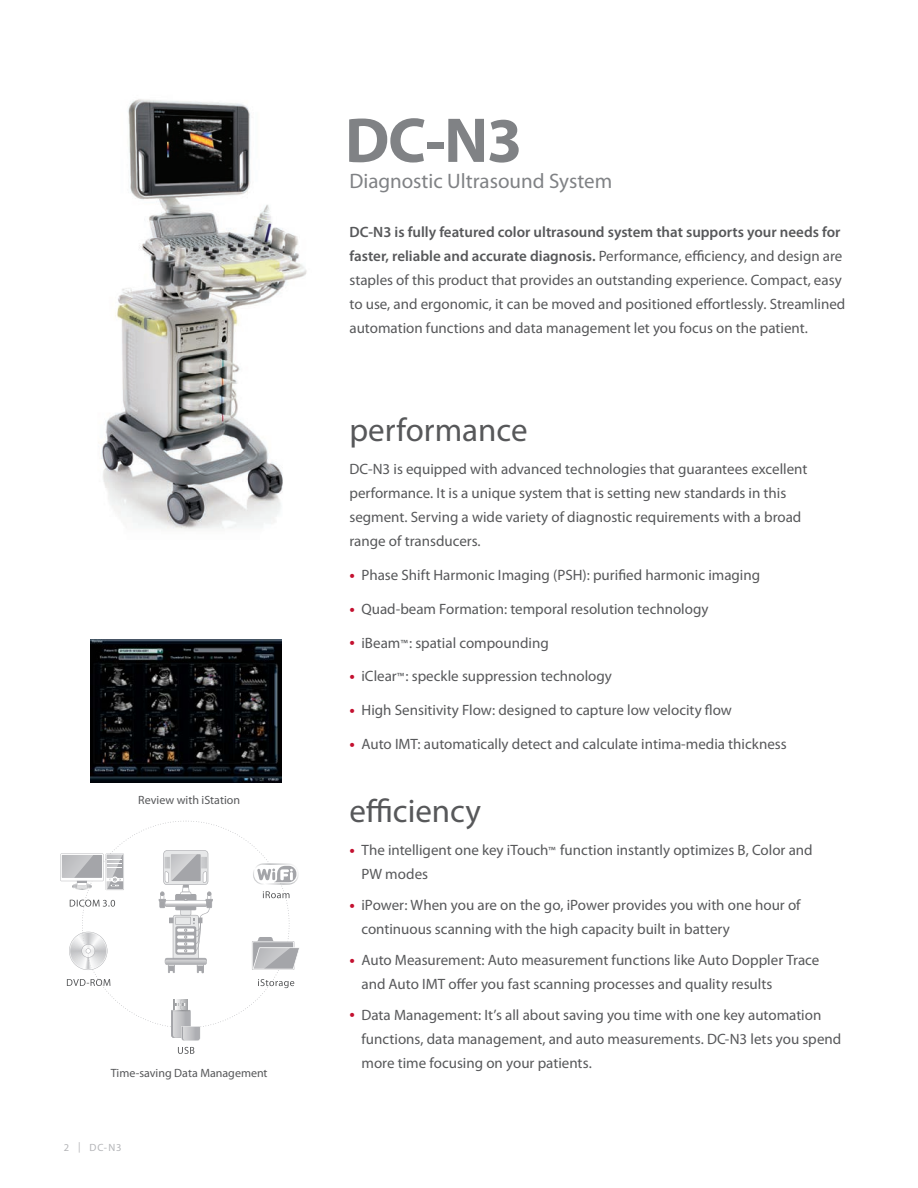
<style>
.page{position:relative;width:918px;height:1188px;background:#fff}
.page>*{position:absolute;margin:0;border:0;box-sizing:border-box;transform-origin:0 0}
.t1{font:700 63.9px "Myriad Pro";color:#808285}
.t2{font:33px "Myriad Pro";color:#57585a}
.t3{font:21px "Myriad Pro";color:#808285}
.t4{font:15px/24px "Myriad Pro";color:#57585a}
.t5{font:12px "Myriad Pro";color:#57585a}
.Head1{font:10.5px "Myriad Pro";color:#b4b5b8}
.s1{font-weight:600}
.s2{font-size:19.5px;color:#c3102f}
.s3{font-size:12px}
</style>
<div class="page">
<img style="left:101px;top:99px;width:206px;height:430px">
<svg style="left:178px;top:1047px;width:16px;height:7px"></svg>
<img style="left:90px;top:639px;width:191px;height:144px">
<svg style="left:61px;top:821px;width:238px;height:220px"></svg>
<p class="t5" style="left:138px;top:793px;width:103px">Review with iStation</p>
<p class="t5" style="left:111px;top:1066px;width:158px">Time-saving Data Management</p>
<p class="Head1" style="left:64px;top:1142px;width:59px">2 | DC-N3</p>
<p class="t1" style="left:345px;top:105px;width:179px">DC-N3</p>
<p class="t3" style="left:349px;top:169px;width:264px">Diagnostic Ultrasound System</p>
<p class="t4" style="left:349px;top:220px;width:497px"><span class="s1">DC-N3 is fully featured color ultrasound system that supports your needs for faster, reliable and accurate diagnosis.</span> Performance, efficiency, and design are staples of this product that provides an outstanding experience. Compact, easy to use, and ergonomic, it can be moved and positioned effortlessly. Streamlined automation functions and data management let you focus on the patient.</p>
<p class="t2" style="left:349px;top:412px;width:180px">performance</p>
<p class="t4" style="left:349px;top:458px;width:460px">DC-N3 is equipped with advanced technologies that guarantees excellent performance. It is a unique system that is setting new standards in this segment. Serving a wide variety of diagnostic requirements with a broad range of transducers.</p>
<p class="t4" style="left:349px;top:563px;width:412px"><span class="s2">•</span> Phase Shift Harmonic Imaging (PSH): purified harmonic imaging</p>
<p class="t4" style="left:349px;top:597px;width:361px"><span class="s2">•</span> Quad-beam Formation: temporal resolution technology</p>
<p class="t4" style="left:349px;top:631px;width:201px"><span class="s2">•</span> iBeam<span class="s3">™</span>: spatial compounding</p>
<p class="t4" style="left:349px;top:665px;width:264px"><span class="s2">•</span> iClear<span class="s3">™</span>: speckle suppression technology</p>
<p class="t4" style="left:349px;top:698px;width:384px"><span class="s2">•</span> High Sensitivity Flow: designed to capture low velocity flow</p>
<p class="t4" style="left:349px;top:732px;width:439px"><span class="s2">•</span> Auto IMT: automatically detect and calculate intima-media thickness</p>
<p class="t2" style="left:349px;top:793px;width:133px">efficiency</p>
<p class="t4" style="left:361px;top:839px;width:453px;text-indent:-12px"><span class="s2">•</span> The intelligent one key iTouch<span class="s3">™</span> function instantly optimizes B, Color and<br>PW modes</p>
<p class="t4" style="left:361px;top:893px;width:441px;text-indent:-12px"><span class="s2">•</span> iPower: When you are on the go, iPower provides you with one hour of continuous scanning with the high capacity built in battery</p>
<p class="t4" style="left:361px;top:948px;width:459px;text-indent:-12px"><span class="s2">•</span> Auto Measurement: Auto measurement functions like Auto Doppler Trace and Auto IMT offer you fast scanning processes and quality results</p>
<p class="t4" style="left:361px;top:1003px;width:481px;text-indent:-12px"><span class="s2">•</span> Data Management: It’s all about saving you time with one key automation functions, data management, and auto measurements. DC-N3 lets you spend more time focusing on your patients.</p>
</div>
